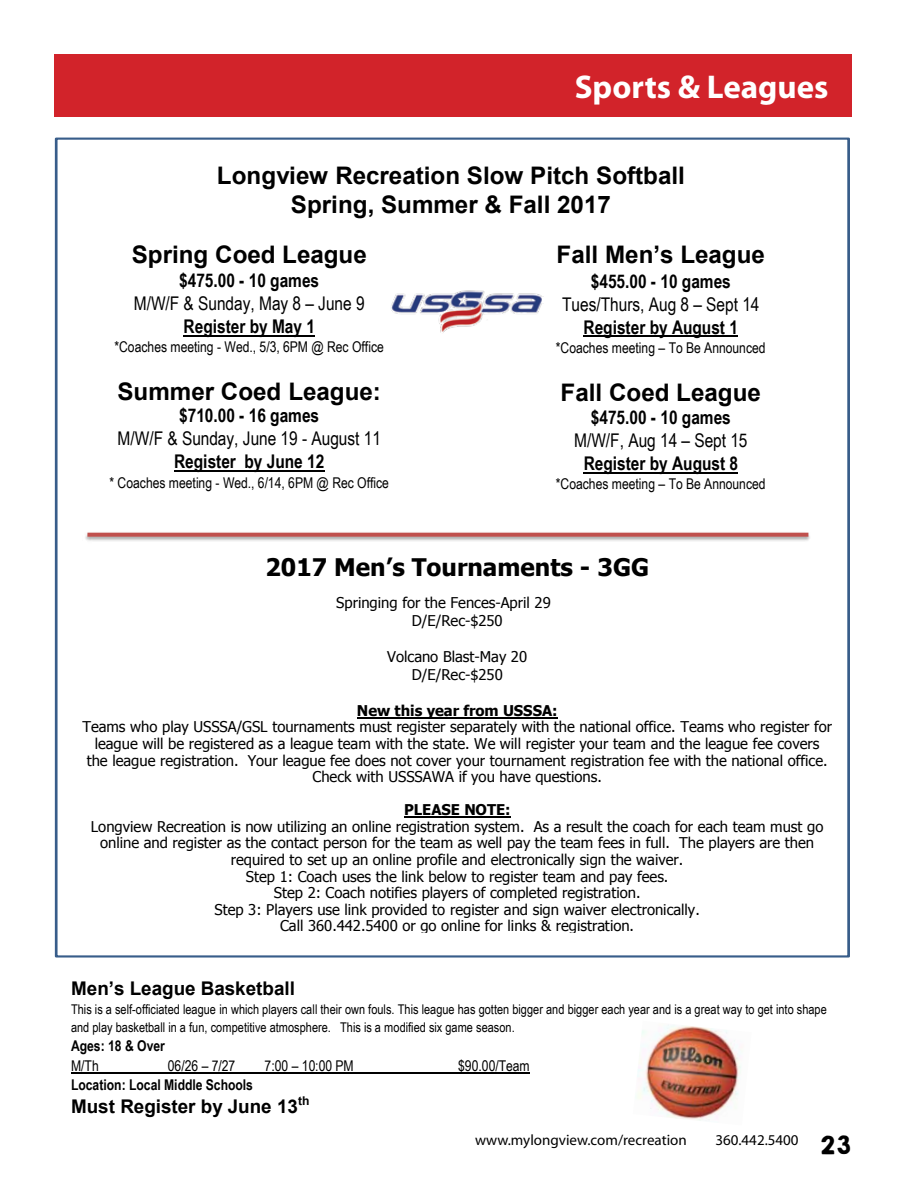
<style>
.page{position:relative;width:905px;height:1188px;background:#fff}
.page>*{position:absolute;margin:0;border:0;box-sizing:border-box;transform-origin:0 0}
.t1{font:700 33px "Myriad Pro";color:#fff}
.t2{font:700 24.15px/29.2px "Arial";color:#000;text-align:center}
.t3{font:700 24.15px "Tahoma";color:#000}
.t4{font:700 18.9px "Arial Narrow";letter-spacing:-.005em;color:#000}
.t5{font:18.9px "Arial Narrow";letter-spacing:-.005em;color:#000}
.t6{font:700 18.9px "Arial";color:#000}
.t7{font:15px "Myriad";color:#000}
.t8{font:14.85px/16.6px "Tahoma";color:#000;text-align:center}
.t9{font:14.85px "Arial Narrow";color:#000}
.t10{font:700 14.85px "Arial Narrow";color:#000}
.t11{font:700 14.85px "Tahoma";letter-spacing:-.005em;color:#000}
.t12{font:13.35px/17.7px "Arial Narrow";color:#000}
.t13{font:700 12.15px "Arial";color:#000}
.s1{font-family:"KGHAPPY Solid";font-size:22.5px}
</style>
<div class="page">
<hr style="left:71px;top:1072px;width:458px;height:1px;background:#000">
<hr style="left:583px;top:336px;width:155px;height:1px;background:#000">
<hr style="left:583px;top:472px;width:155px;height:2px;background:#000">
<hr style="left:184px;top:335px;width:131px;height:1px;background:#000">
<hr style="left:174px;top:470px;width:150px;height:2px;background:#000">
<hr style="left:357px;top:717px;width:200px;height:1px;background:#000">
<hr style="left:404px;top:816px;width:106px;height:2px;background:#000">
<svg style="left:87px;top:533px;width:721px;height:4px;fill:#c0504d"></svg>
<div style="left:54px;top:54px;width:797px;height:63px;background:#d2232a"></div>
<img style="left:391px;top:290px;width:153px;height:43px">
<img style="left:637px;top:1025px;width:104px;height:96px">
<h1 class="t1" style="left:574px;top:66px;width:255px">Sports &amp; Leagues</h1>
<h2 class="t2" style="left:217px;top:162px;width:469px">Longview Recreation Slow Pitch Softball<br>Spring, Summer &amp; Fall 2017</h2>
<h2 class="t2" style="left:556px;top:241px;width:210px">Fall Men’s League</h2>
<p class="t4" style="left:591px;top:267px;width:141px">$455.00 - 10 games</p>
<p class="t5" style="left:562px;top:290px;width:199px">Tues/Thurs, Aug 8 – Sept 14</p>
<p class="t4" style="left:583px;top:313px;width:156px">Register by August 1</p>
<p class="t9" style="left:556px;top:337px;width:211px">*Coaches meeting – To Be Announced</p>
<h2 class="t2" style="left:560px;top:379px;width:202px">Fall Coed League</h2>
<p class="t4" style="left:591px;top:403px;width:141px">$475.00 - 10 games</p>
<p class="t5" style="left:574px;top:427px;width:175px">M/W/F, Aug 14 – Sept 15</p>
<p class="t4" style="left:583px;top:449px;width:156px">Register by August 8</p>
<p class="t9" style="left:556px;top:473px;width:211px">*Coaches meeting – To Be Announced</p>
<h2 class="t2" style="left:132px;top:241px;width:237px">Spring Coed League</h2>
<p class="t4" style="left:179px;top:266px;width:141px">$475.00 - 10 games</p>
<p class="t5" style="left:134px;top:290px;width:232px">M/W/F &amp; Sunday, May 8 – June 9</p>
<p class="t4" style="left:184px;top:312px;width:133px">Register by May 1</p>
<p class="t9" style="left:115px;top:336px;width:271px">*Coaches meeting - Wed., 5/3, 6PM @ Rec Office</p>
<h2 class="t2" style="left:117px;top:377px;width:265px">Summer Coed League:</h2>
<p class="t4" style="left:179px;top:401px;width:141px">$710.00 - 16 games</p>
<p class="t5" style="left:118px;top:425px;width:265px">M/W/F &amp; Sunday, June 19 - August 11</p>
<p class="t4" style="left:174px;top:447px;width:152px">Register by June 12</p>
<p class="t9" style="left:110px;top:471px;width:281px">* Coaches meeting - Wed., 6/14, 6PM @ Rec Office</p>
<h2 class="t3" style="left:265px;top:550px;width:385px">2017 Men’s Tournaments - 3GG</h2>
<p class="t8" style="left:412px;top:593px;width:140px;line-height:17.9px;text-align:left;text-indent:-75px">Springing for the Fences-April 29<br>D/E/Rec-$250</p>
<p class="t8" style="left:387px;top:647px;width:141px;line-height:17.7px">Volcano Blast-May 20<br>D/E/Rec-$250</p>
<p class="t11" style="left:357px;top:700px;width:202px">New this year from USSSA:</p>
<p class="t8" style="left:82px;top:718px;width:751px">Teams who play USSSA/GSL tournaments must register separately with the national office. Teams who register for league will be registered as a league team with the state. We will register your team and the league fee covers<br>the league registration. Your league fee does not cover your tournament registration fee with the national office.<br>Check with USSSAWA if you have questions.</p>
<p class="t11" style="left:404px;top:800px;width:108px">PLEASE NOTE:</p>
<p class="t8" style="left:91px;top:818px;width:734px">Longview Recreation is now utilizing an online registration system. As a result the coach for each team must go online and register as the contact person for the team as well pay the team fees in full. The players are then required to set up an online profile and electronically sign the waiver.<br>Step 1: Coach uses the link below to register team and pay fees.<br>Step 2: Coach notifies players of completed registration.<br>Step 3: Players use link provided to register and sign waiver electronically.<br>Call 360.442.5400 or go online for links &amp; registration.</p>
<p class="t6" style="left:71px;top:975px;width:225px">Men’s League Basketball</p>
<p class="t12" style="left:71px;top:1000px;width:757px">This is a self-officiated league in which players call their own fouls. This league has gotten bigger and bigger each year and is a great way to get into shape and play basketball in a fun, competitive atmosphere. This is a modified six game season.</p>
<p class="t10" style="left:71px;top:1035px;width:95px">Ages: 18 &amp; Over</p>
<p class="t9" style="left:71px;top:1054px;width:29px">M/Th</p>
<p class="t9" style="left:168px;top:1054px;width:69px">06/26 – 7/27</p>
<p class="t9" style="left:264px;top:1054px;width:91px">7:00 – 10:00 PM</p>
<p class="t9" style="left:458px;top:1054px;width:73px">$90.00/Team</p>
<p class="t10" style="left:71px;top:1074px;width:183px">Location: Local Middle Schools</p>
<p class="t6" style="left:71px;top:1094px;width:228px">Must Register by June 13</p>
<p class="t13" style="left:298px;top:1092px;width:13px">th</p>
<p class="t7" style="left:475px;top:1132px;width:213px">www.mylongview.com/recreation</p>
<p class="t7" style="left:715px;top:1132px;width:137px">360.442.5400 <span class="s1">23</span></p>
</div>
